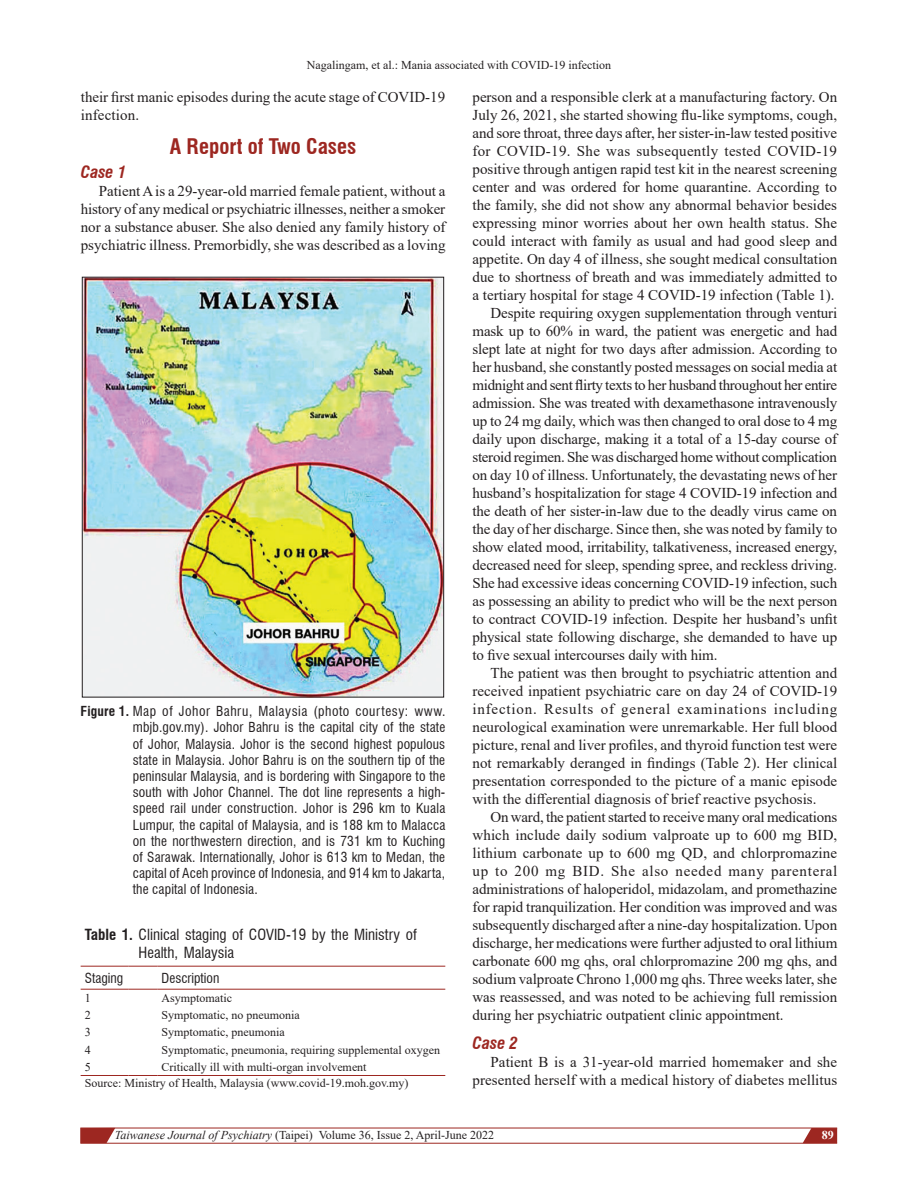
<style>
.page{position:relative;width:918px;height:1188px;background:#fff}
.page>*{position:absolute;margin:0;border:0;box-sizing:border-box;transform-origin:0 0}
.t1{font:700 condensed 21px "Swiss 721 BT";color:#9d2721}
.H2afterHead{font:italic 700 condensed 16.5px "Swiss 721 BT";color:#9d2721}
.TX{font:15px/18px "Times New Roman";color:#231f20;text-align:justify}
.TT{font:condensed 15px/18px "Swiss 721 BT";color:#231f20}
.FGC{font:condensed 13.5px/16.2px "Swiss 721 BT";letter-spacing:.005em;color:#231f20;text-align:justify}
.TCH{font:condensed 13.5px "Swiss 721 BT";color:#231f20}
.TFN{font:12px "Times New Roman";color:#231f20}
.TB{font:12px "Times New Roman";color:#231f20}
.TBL{font:12px "Times New Roman";color:#231f20}
.t2{font:700 12px "Times New Roman";color:#fff}
.s1{font-weight:700}
.s2{font-style:italic}
</style>
<div class="page">
<svg style="left:80px;top:1128px;width:758px;height:16px"></svg>
<hr style="left:81px;top:1075px;width:48px;height:1px;background:#9d2721">
<svg style="left:129px;top:1075px;width:28px;height:1px"></svg>
<hr style="left:157px;top:1075px;width:288px;height:1px;background:#9d2721">
<hr style="left:81px;top:989px;width:48px;height:1px;background:#9d2721">
<svg style="left:129px;top:989px;width:28px;height:1px"></svg>
<hr style="left:157px;top:989px;width:288px;height:1px;background:#9d2721">
<hr style="left:81px;top:966px;width:48px;height:1px;background:#9d2721">
<svg style="left:129px;top:966px;width:28px;height:1px"></svg>
<hr style="left:157px;top:966px;width:288px;height:1px;background:#9d2721">
<img style="left:84px;top:279px;width:358px;height:416px">
<div style="left:82px;top:277px;width:362px;height:420px;border:1px solid #231f20"></div>
<p class="TFN" style="left:307px;top:56px;width:306px">Nagalingam, et al.: Mania associated with COVID-19 infection</p>
<p class="TX" style="left:81px;top:88px;width:366px">their first manic episodes during the acute stage of COVID-19 infection.</p>
<h1 class="t1" style="left:170px;top:134px;width:188px">A Report of Two Cases</h1>
<p class="H2afterHead" style="left:81px;top:162px;width:47px">Case 1</p>
<p class="TX" style="left:81px;top:182px;width:366px;text-indent:18px">Patient A is a 29-year-old married female patient, without a history of any medical or psychiatric illnesses, neither a smoker nor a substance abuser. She also denied any family history of psychiatric illness. Premorbidly, she was described as a loving</p>
<p class="FGC" style="left:133px;top:703px;width:314px;text-indent:-52px"><span class="s1">Figure 1.</span> Map of Johor Bahru, Malaysia (photo courtesy: www. mbjb.gov.my). Johor Bahru is the capital city of the state of Johor, Malaysia. Johor is the second highest populous state in Malaysia. Johor Bahru is on the southern tip of the peninsular Malaysia, and is bordering with Singapore to the south with Johor Channel. The dot line represents a high&shy;speed rail under construction. Johor is 296 km to Kuala Lumpur, the capital of Malaysia, and is 188 km to Malacca on the northwestern direction, and is 731 km to Kuching of Sarawak. Internationally, Johor is 613 km to Medan, the capital of Aceh province of Indonesia, and 914 km to Jakarta, the capital of Indonesia.</p>
<p class="TT" style="left:139px;top:926px;width:280px;text-indent:-54px"><span class="s1">Table 1.</span> Clinical staging of COVID‑19 by the Ministry of<br>Health, Malaysia</p>
<p class="TCH" style="left:85px;top:970px;width:40px">Staging</p>
<p class="TCH" style="left:162px;top:970px;width:59px">Description</p>
<p class="TB" style="left:85px;top:989px;width:7px">1</p>
<p class="TB" style="left:162px;top:989px;width:72px">Asymptomatic</p>
<p class="TB" style="left:85px;top:1007px;width:7px">2</p>
<p class="TB" style="left:162px;top:1007px;width:140px">Symptomatic, no pneumonia</p>
<p class="TB" style="left:85px;top:1024px;width:7px">3</p>
<p class="TB" style="left:162px;top:1024px;width:125px">Symptomatic, pneumonia</p>
<p class="TB" style="left:85px;top:1041px;width:7px">4</p>
<p class="TB" style="left:162px;top:1041px;width:280px">Symptomatic, pneumonia, requiring supplemental oxygen</p>
<p class="TBL" style="left:85px;top:1058px;width:7px">5</p>
<p class="TBL" style="left:162px;top:1058px;width:207px">Critically ill with multi‑organ involvement</p>
<p class="TFN" style="left:85px;top:1075px;width:325px">Source: Ministry of Health, Malaysia (www.covid‑19.moh.gov.my)</p>
<p class="TX" style="left:473px;top:88px;width:366px">person and a responsible clerk at a manufacturing factory. On July 26, 2021, she started showing flu-like symptoms, cough, and sore throat, three days after, her sister-in-law tested positive for COVID-19. She was subsequently tested COVID-19 positive through antigen rapid test kit in the nearest screening center and was ordered for home quarantine. According to the family, she did not show any abnormal behavior besides expressing minor worries about her own health status. She could interact with family as usual and had good sleep and appetite. On day 4 of illness, she sought medical consultation due to shortness of breath and was immediately admitted to a tertiary hospital for stage 4 COVID-19 infection (Table 1).</p>
<p class="TX" style="left:473px;top:304px;width:366px;text-indent:18px">Despite requiring oxygen supplementation through venturi mask up to 60% in ward, the patient was energetic and had slept late at night for two days after admission. According to her husband, she constantly posted messages on social media at midnight and sent flirty texts to her husband throughout her entire admission. She was treated with dexamethasone intravenously up to 24 mg daily, which was then changed to oral dose to 4 mg daily upon discharge, making it a total of a 15-day course of steroid regimen. She was discharged home without complication on day 10 of illness. Unfortunately, the devastating news of her husband’s hospitalization for stage 4 COVID-19 infection and the death of her sister-in-law due to the deadly virus came on the day of her discharge. Since then, she was noted by family to show elated mood, irritability, talkativeness, increased energy, decreased need for sleep, spending spree, and reckless driving.<br>She had excessive ideas concerning COVID-19 infection, such as possessing an ability to predict who will be the next person to contract COVID-19 infection. Despite her husband’s unfit physical state following discharge, she demanded to have up to five sexual intercourses daily with him.</p>
<p class="TX" style="left:473px;top:664px;width:366px;text-indent:18px">The patient was then brought to psychiatric attention and received inpatient psychiatric care on day 24 of COVID-19 infection. Results of general examinations including neurological examination were unremarkable. Her full blood picture, renal and liver profiles, and thyroid function test were not remarkably deranged in findings (Table 2). Her clinical presentation corresponded to the picture of a manic episode with the differential diagnosis of brief reactive psychosis.</p>
<p class="TX" style="left:473px;top:808px;width:366px;text-indent:18px">On ward, the patient started to receive many oral medications which include daily sodium valproate up to 600 mg BID, lithium carbonate up to 600 mg QD, and chlorpromazine up to 200 mg BID. She also needed many parenteral administrations of haloperidol, midazolam, and promethazine for rapid tranquilization. Her condition was improved and was subsequently discharged after a nine-day hospitalization. Upon discharge, her medications were further adjusted to oral lithium carbonate 600 mg qhs, oral chlorpromazine 200 mg qhs, and sodium valproate Chrono 1,000 mg qhs. Three weeks later, she was reassessed, and was noted to be achieving full remission during her psychiatric outpatient clinic appointment.</p>
<h2 class="H2afterHead" style="left:473px;top:1033px;width:47px">Case 2</h2>
<p class="TX" style="left:473px;top:1052px;width:366px;text-align:right">Patient B is a 31-year-old married homemaker and she presented herself with a medical history of diabetes mellitus</p>
<p class="TFN" style="left:115px;top:1127px;width:381px"><span class="s2">Taiwanese Journal of Psychiatry</span> (Taipei) Volume 36, Issue 2, April-June 2022</p>
<p class="t2" style="left:822px;top:1127px;width:13px">89</p>
</div>
